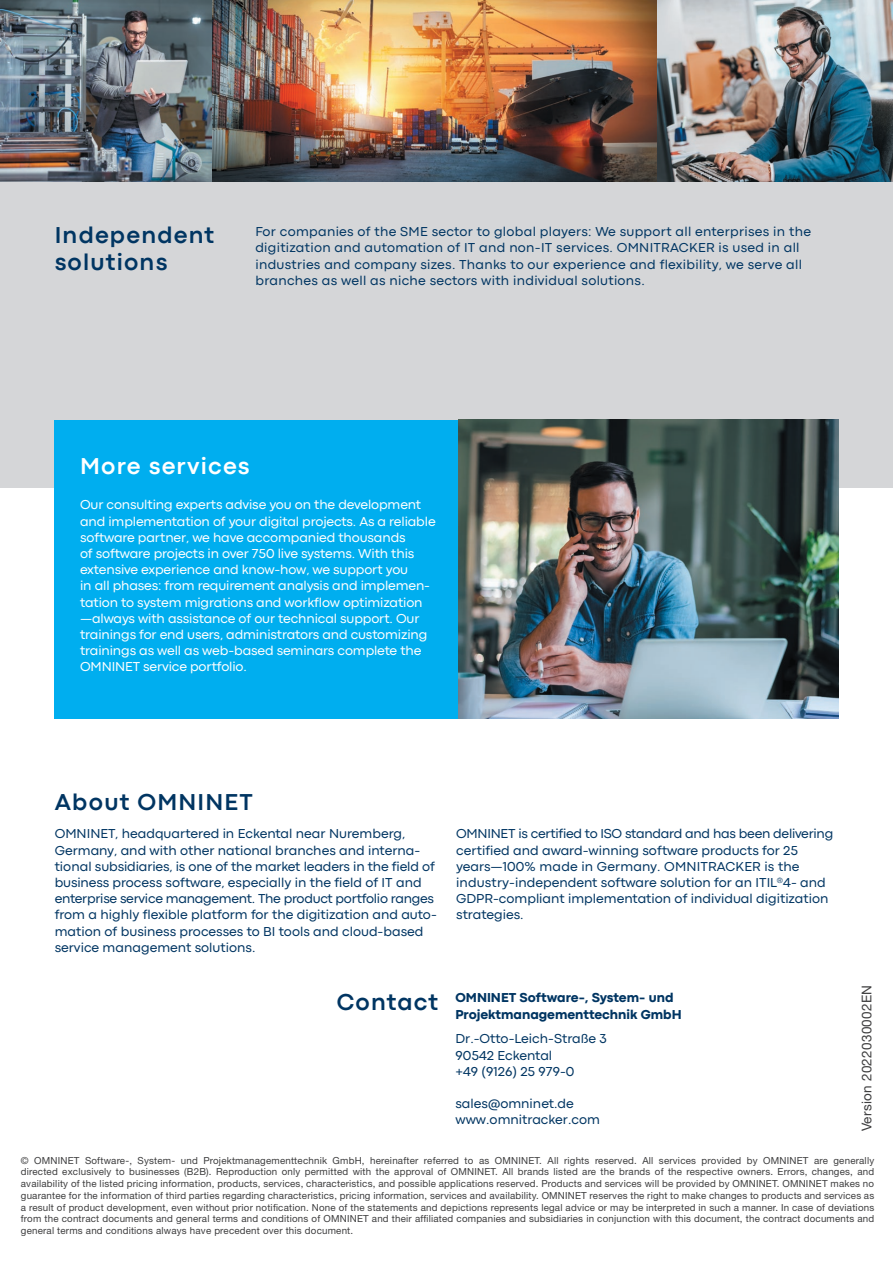
<style>
.page{position:relative;width:893px;height:1263px;background:#fff}
.page>*{position:absolute;margin:0;border:0;box-sizing:border-box;transform-origin:0 0}
.t1{font:700 24px/26.5px "Codec Pro";letter-spacing:.05em;color:#003562}
.t2{font:700 24px "Codec Pro";letter-spacing:.05em;color:#fff}
.t3{font:13.5px/16.2px "Codec Pro";color:#003562}
.t4{font:13.5px/16.2px "Codec Pro";letter-spacing:-.01em;color:#fff}
.t5{font:13.5px/16.2px "Codec Pro";letter-spacing:.02em;color:#003562}
.t6{font:800 13.5px/16.2px "Codec Pro";letter-spacing:-.005em;color:#003562}
.t7{font:13.5px "Helvetica Neue LT Pro";letter-spacing:.02em;color:#3e3e3f}
.t8{font:9.75px/11.7px "Helvetica Neue LT Pro";letter-spacing:.02em;color:#3e3e3f;text-align:justify}
</style>
<div class="page">
<div style="left:0;top:0;width:893px;height:488px;background:#d5d6d8"></div>
<img style="left:656px;top:0;width:237px;height:182px">
<img style="left:0;top:0;width:212px;height:181px">
<img style="left:212px;top:0;width:444px;height:182px">
<div style="left:54px;top:420px;width:785px;height:299px;background:#00aeef"></div>
<img style="left:459px;top:420px;width:380px;height:299px">
<h1 class="t1" style="left:55px;top:222px;width:161px">Independent solutions</h1>
<p class="t5" style="left:255px;top:223px;width:557px">For companies of the SME sector to global players: We support all enterprises in the digitization and automation of IT and non-IT services. OMNITRACKER is used in all industries and company sizes. Thanks to our experience and flexibility, we serve all branches as well as niche sectors with individual solutions.</p>
<h1 class="t2" style="left:80px;top:452px;width:171px">More services</h1>
<p class="t4" style="left:80px;top:497px;width:357px">Our consulting experts advise you on the development and implementation of your digital projects. As a reliable software partner, we have accompanied thousands<br>of software projects in over 750 live systems. With this extensive experience and know-how, we support you<br>in all phases: from requirement analysis and implemen&shy;tation to system migrations and workflow optimization —always with assistance of our technical support. Our trainings for end users, administrators and customizing trainings as well as web-based seminars complete the OMNINET service portfolio.</p>
<h1 class="t1" style="left:55px;top:788px;width:200px">About OMNINET</h1>
<p class="t3" style="left:55px;top:826px;width:384px">OMNINET, headquartered in Eckental near Nuremberg, Germany, and with other national branches and interna&shy;tional subsidiaries, is one of the market leaders in the field of business process software, especially in the field of IT and enterprise service management. The product portfolio ranges from a highly flexible platform for the digitization and auto&shy;mation of business processes to BI tools and cloud-based service management solutions.</p>
<p class="t3" style="left:456px;top:826px;width:379px">OMNINET is certified to ISO standard and has been delivering certified and award-winning software products for 25 years—100% made in Germany. OMNITRACKER is the industry-independent software solution for an ITIL<sup>®</sup>4- and GDPR-compliant implementation of individual digitization strategies.</p>
<h1 class="t1" style="left:337px;top:988px;width:103px">Contact</h1>
<h2 class="t6" style="left:455px;top:990px;width:228px">OMNINET Software-, System- und<br>Projektmanagementtechnik GmbH</h2>
<h2 class="t3" style="left:455px;top:1030px;width:153px">Dr.-Otto-Leich-Straße 3<br>90542 Eckental<br>+49 (9126) 25 979-0</h2>
<h2 class="t3" style="left:455px;top:1095px;width:146px">sales@omninet.de www.omnitracker.com</h2>
<h2 class="t7" style="left:858px;top:1131px;width:148px;rotate:-90deg">Version 2022030002EN</h2>
<p class="t8" style="left:21px;top:1154px;width:855px">© OMNINET Software-, System- und Projektmanagementtechnik GmbH, hereinafter referred to as OMNINET. All rights reserved. All services provided by OMNINET are generally directed exclusively to businesses (B2B). Reproduction only permitted with the approval of OMNINET. All brands listed are the brands of the respective owners. Errors, changes, and availability of the listed pricing information, products, services, characteristics, and possible applications reserved. Products and services will be provided by OMNINET. OMNINET makes no guarantee for the information of third parties regarding characteristics, pricing information, services and availability. OMNINET reserves the right to make changes to products and services as a result of product development, even without prior notification. None of the statements and depictions represents legal advice or may be interpreted in such a manner. In case of deviations from the contract documents and general terms and conditions of OMNINET and their affiliated companies and subsidiaries in conjunction with this document, the contract documents and general terms and conditions always have precedent over this document.</p>
</div>
